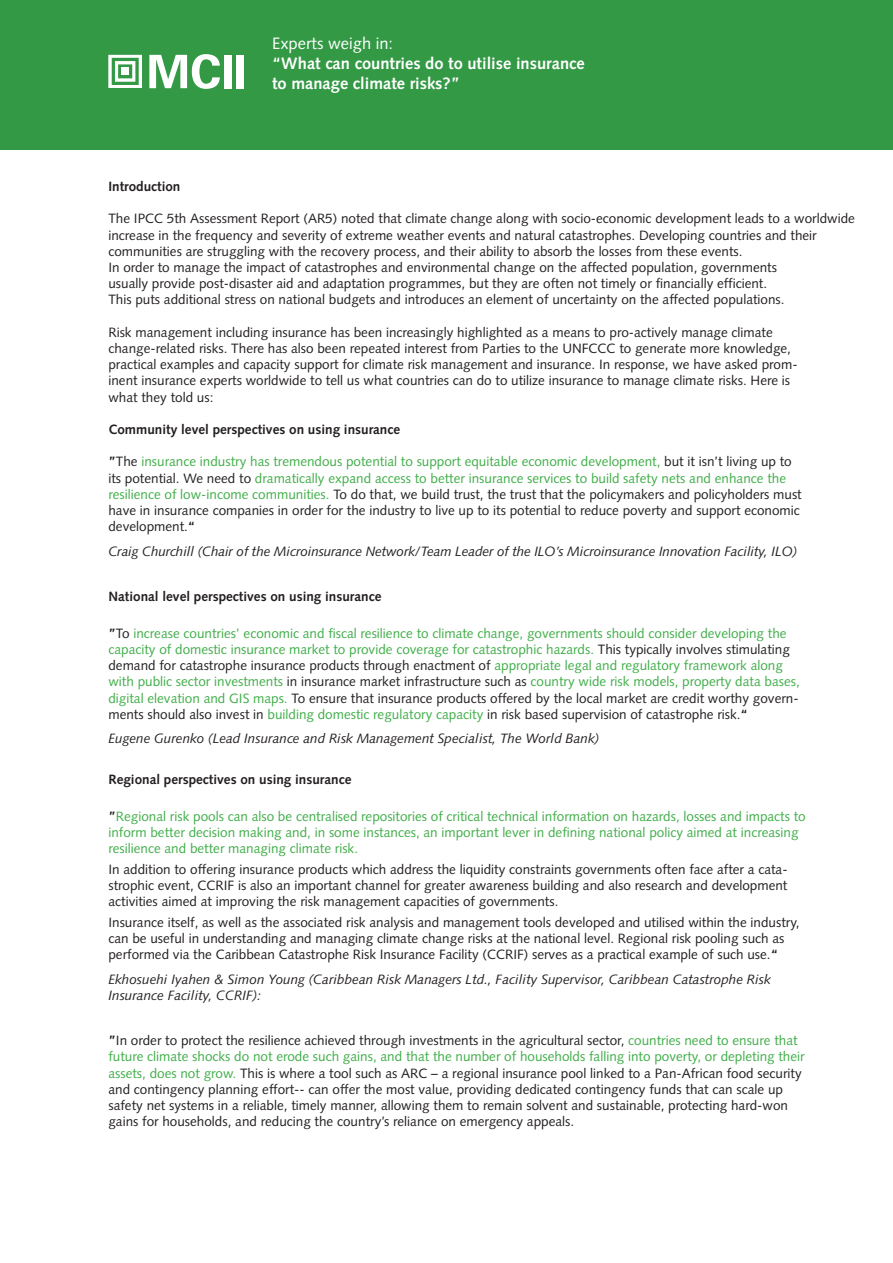
<style>
.page{position:relative;width:893px;height:1263px;background:#fff}
.page>*{position:absolute;margin:0;border:0;box-sizing:border-box;transform-origin:0 0}
.t1{font:700 16.5px/19.8px "Syntax";color:#fff}
.t2{font:16.5px "Syntax";color:#fff}
.t3{font:13.5px/16.2px "Syntax";color:#231f20}
.t4{font:13.5px/16.2px "Syntax";color:#40ae49}
.t5{font:italic 13.5px/16.2px "Syntax";color:#231f20}
.t6{font:700 13.5px "Syntax";color:#231f20}
.s1{font-weight:700}
.s2{color:#40ae49}
.s3{font-weight:700;color:#231f20}
.s4{color:#231f20}
</style>
<div class="page">
<div style="left:0;top:0;width:893px;height:150px;background:#339945"></div>
<svg style="left:149px;top:54px;width:71px;height:35px"></svg>
<div style="left:224px;top:55px;width:7px;height:33px;background:#fff"></div>
<div style="left:237px;top:55px;width:7px;height:33px;background:#fff"></div>
<svg style="left:108px;top:55px;width:34px;height:33px"></svg>
<div style="left:121px;top:67px;width:7px;height:8px;background:#fff"></div>
<p class="t2" style="left:272px;top:34px;width:123px">Experts weigh in:</p>
<p class="t1" style="left:272px;top:54px;width:314px">“What can countries do to utilise insurance to manage climate risks?”</p>
<p class="t6" style="left:108px;top:179px;width:74px">Introduction</p>
<p class="t3" style="left:108px;top:211px;width:748px">The IPCC 5th Assessment Report (AR5) noted that climate change along with socio-economic development leads to a worldwide increase in the frequency and severity of extreme weather events and natural catastrophes. Developing countries and their communities are struggling with the recovery process, and their ability to absorb the losses from these events.<br>In order to manage the impact of catastrophes and environmental change on the affected population, governments<br>usually provide post-disaster aid and adaptation programmes, but they are often not timely or financially efficient.<br>This puts additional stress on national budgets and introduces an element of uncertainty on the affected populations.</p>
<p class="t3" style="left:108px;top:324px;width:691px">Risk management including insurance has been increasingly highlighted as a means to pro-actively manage climate change-related risks. There has also been repeated interest from Parties to the UNFCCC to generate more knowledge, practical examples and capacity support for climate risk management and insurance. In response, we have asked prom&shy;inent insurance experts worldwide to tell us what countries can do to utilize insurance to manage climate risks. Here is what they told us:</p>
<p class="t6" style="left:108px;top:422px;width:293px">Community level perspectives on using insurance</p>
<p class="t3" style="left:108px;top:454px;width:695px"><span class="s1">”</span>The <span class="s2">insurance industry has tremendous potential to support equitable economic development,</span> but it isn’t living up to its potential. We need to <span class="s2">dramatically expand access to better insurance services to build safety nets and enhance the resilience of low-income communities.</span> To do that, we build trust, the trust that the policymakers and policyholders must have in insurance companies in order for the industry to live up to its potential to reduce poverty and support economic development.<span class="s1">“</span></p>
<p class="t5" style="left:108px;top:543px;width:690px">Craig Churchill (Chair of the Microinsurance Network/Team Leader of the ILO’s Microinsurance Innovation Facility, ILO)</p>
<p class="t6" style="left:108px;top:589px;width:274px">National level perspectives on using insurance</p>
<p class="t4" style="left:108px;top:625px;width:693px"><span class="s3">”</span><span class="s4">To</span> increase countries’ economic and fiscal resilience to climate change, governments should consider developing the capacity of domestic insurance market to provide coverage for catastrophic hazards. <span class="s4">This typically involves stimulating demand for catastrophe insurance products through enactment of</span> appropriate legal and regulatory framework along with public sector investments <span class="s4">in insurance market infrastructure such as</span> country wide risk models, property data bases, digital elevation and GIS maps. <span class="s4">To ensure that insurance products offered by the local market are credit worthy govern&shy;ments should also invest in</span> building domestic regulatory capacity <span class="s4">in risk based supervision of catastrophe risk.</span><span class="s3">“</span></p>
<p class="t5" style="left:108px;top:731px;width:492px">Eugene Gurenko (Lead Insurance and Risk Management Specialist, The World Bank)</p>
<p class="t6" style="left:108px;top:772px;width:244px">Regional perspectives on using insurance</p>
<p class="t4" style="left:108px;top:808px;width:699px"><span class="s3">”</span>Regional risk pools can also be centralised repositories of critical technical information on hazards, losses and impacts to inform better decision making and, in some instances, an important lever in defining national policy aimed at increasing resilience and better managing climate risk.</p>
<p class="t3" style="left:108px;top:861px;width:681px;text-align:justify">In addition to offering insurance products which address the liquidity constraints governments often face after a cata&shy;strophic event, CCRIF is also an important channel for greater awareness building and also research and development activities aimed at improving the risk management capacities of governments.</p>
<p class="t3" style="left:108px;top:914px;width:693px">Insurance itself, as well as the associated risk analysis and management tools developed and utilised within the industry, can be useful in understanding and managing climate change risks at the national level. Regional risk pooling such as performed via the Caribbean Catastrophe Risk Insurance Facility (CCRIF) serves as a practical example of such use.<span class="s1">“</span></p>
<p class="t5" style="left:108px;top:971px;width:664px">Ekhosuehi Iyahen &amp; Simon Young (Caribbean Risk Managers Ltd., Facility Supervisor, Caribbean Catastrophe Risk<br>Insurance Facility, CCRIF):</p>
<p class="t3" style="left:108px;top:1032px;width:698px"><span class="s1">”</span>In order to protect the resilience achieved through investments in the agricultural sector, <span class="s2">countries need to ensure that future climate shocks do not erode such gains, and that the number of households falling into poverty, or depleting their assets, does not grow.</span> This is where a tool such as ARC – a regional insurance pool linked to a Pan-African food security and contingency planning effort-- can offer the most value, providing dedicated contingency funds that can scale up safety net systems in a reliable, timely manner, allowing them to remain solvent and sustainable, protecting hard-won gains for households, and reducing the country’s reliance on emergency appeals.</p>
</div>
